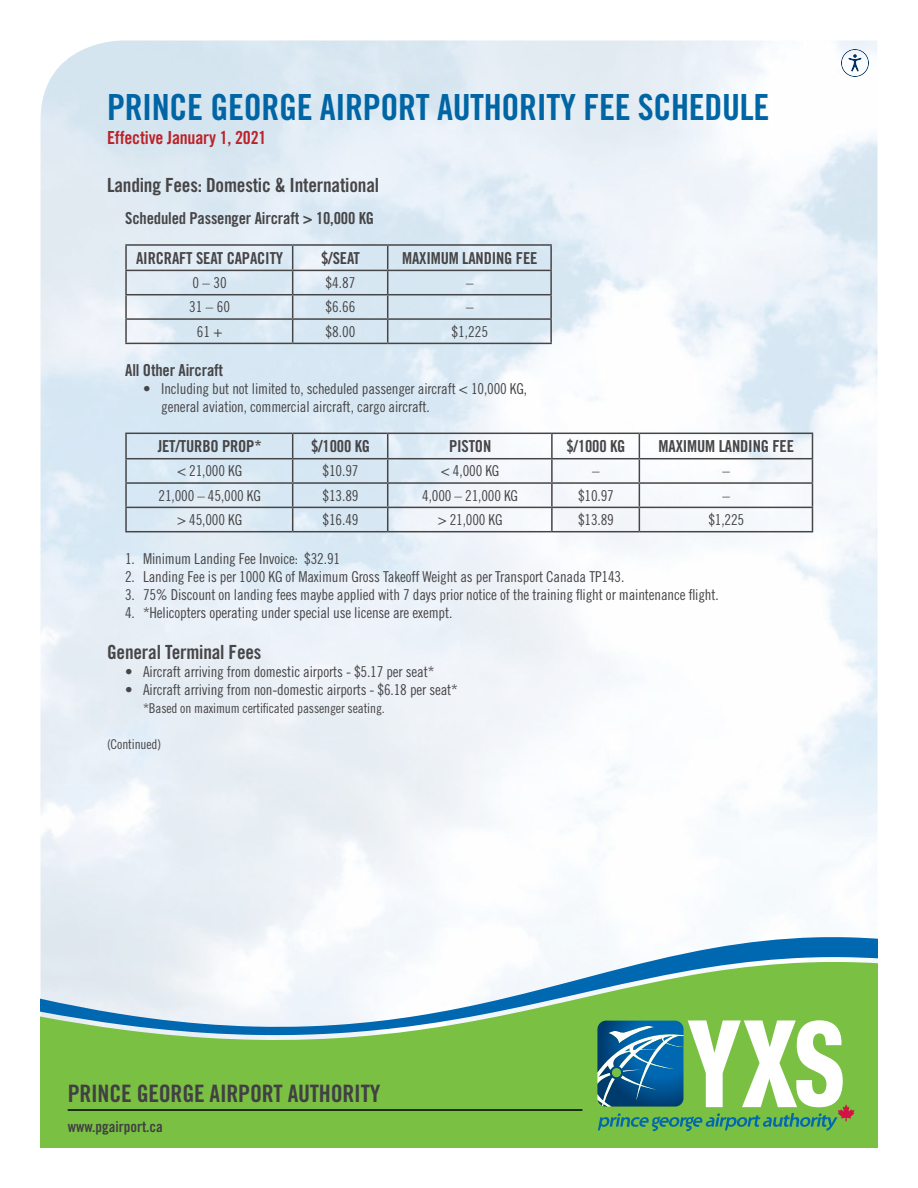
<style>
.page{position:relative;width:918px;height:1188px;background:#fff}
.page>*{position:absolute;margin:0;border:0;box-sizing:border-box;transform-origin:0 0}
.t1{font:36px "Trade Gothic LT Std Bd Cn 20";letter-spacing:-.01em;color:#0065a4}
.t2{font:24px "Trade Gothic LT Std Bd Cn 20";letter-spacing:-.01em;color:#414042}
.t3{font:19.5px "Trade Gothic LT Std Bd Cn 20";letter-spacing:-.01em;color:#464547}
.t4{font:18px "Trade Gothic LT Std Bd Cn 20";letter-spacing:-.01em;color:#bc2329}
.t5{font:16.5px "Trade Gothic LT Std Bd Cn 20";letter-spacing:-.01em;color:#464547}
.t6{font:15px/18px "Trade Gothic LT Std Cn 18";letter-spacing:-.01em;color:#464547}
.t7{font:15px "Trade Gothic LT Std Bd Cn 20";color:#414042}
.t8{font:13.5px "Trade Gothic LT Std Cn 18";letter-spacing:-.01em;color:#464547}
</style>
<div class="page">
<img style="left:40px;top:40px;width:838px;height:897px">
<svg style="left:40px;top:937px;width:838px;height:25px;fill:#f3f7fb"></svg>
<svg style="left:40px;top:962px;width:838px;height:186px;fill:#7ac143"></svg>
<svg style="left:597px;top:1020px;width:257px;height:111px"></svg>
<hr style="left:68px;top:1109px;width:514px;height:2px;background:#000">
<hr style="left:125px;top:244px;width:168px;height:2px;background:#464547">
<hr style="left:125px;top:246px;width:2px;height:24px;background:#464547">
<hr style="left:293px;top:244px;width:95px;height:2px;background:#464547">
<hr style="left:388px;top:244px;width:164px;height:2px;background:#464547">
<hr style="left:550px;top:246px;width:2px;height:24px;background:#464547">
<hr style="left:125px;top:270px;width:168px;height:1px;background:#464547">
<hr style="left:125px;top:271px;width:2px;height:23px;background:#464547">
<hr style="left:293px;top:270px;width:95px;height:1px;background:#464547">
<hr style="left:388px;top:270px;width:164px;height:1px;background:#464547">
<hr style="left:550px;top:271px;width:2px;height:23px;background:#464547">
<hr style="left:125px;top:294px;width:168px;height:1px;background:#464547">
<hr style="left:125px;top:295px;width:2px;height:23px;background:#464547">
<hr style="left:293px;top:294px;width:95px;height:1px;background:#464547">
<hr style="left:388px;top:294px;width:164px;height:1px;background:#464547">
<hr style="left:550px;top:295px;width:2px;height:23px;background:#464547">
<hr style="left:125px;top:318px;width:168px;height:2px;background:#464547">
<hr style="left:125px;top:320px;width:2px;height:23px;background:#464547">
<hr style="left:293px;top:318px;width:95px;height:2px;background:#464547">
<svg style="left:292px;top:246px;width:1px;height:97px"></svg>
<hr style="left:388px;top:318px;width:164px;height:2px;background:#464547">
<svg style="left:387px;top:246px;width:1px;height:97px"></svg>
<hr style="left:550px;top:320px;width:2px;height:23px;background:#464547">
<hr style="left:125px;top:343px;width:168px;height:1px;background:#464547">
<hr style="left:293px;top:343px;width:95px;height:1px;background:#464547">
<hr style="left:388px;top:343px;width:164px;height:1px;background:#464547">
<hr style="left:125px;top:433px;width:168px;height:1px;background:#464547">
<hr style="left:125px;top:434px;width:2px;height:24px;background:#464547">
<hr style="left:293px;top:433px;width:95px;height:1px;background:#464547">
<hr style="left:388px;top:433px;width:164px;height:1px;background:#464547">
<hr style="left:552px;top:433px;width:87px;height:1px;background:#464547">
<hr style="left:551px;top:434px;width:2px;height:24px;background:#464547">
<hr style="left:639px;top:433px;width:174px;height:1px;background:#464547">
<hr style="left:125px;top:458px;width:168px;height:1px;background:#464547">
<hr style="left:125px;top:459px;width:2px;height:23px;background:#464547">
<hr style="left:293px;top:458px;width:95px;height:1px;background:#464547">
<hr style="left:388px;top:458px;width:164px;height:1px;background:#464547">
<hr style="left:552px;top:458px;width:87px;height:1px;background:#464547">
<hr style="left:551px;top:459px;width:2px;height:23px;background:#464547">
<hr style="left:639px;top:458px;width:174px;height:1px;background:#464547">
<hr style="left:125px;top:482px;width:168px;height:2px;background:#464547">
<hr style="left:125px;top:484px;width:2px;height:23px;background:#464547">
<hr style="left:293px;top:482px;width:95px;height:2px;background:#464547">
<hr style="left:388px;top:482px;width:164px;height:2px;background:#464547">
<hr style="left:552px;top:482px;width:87px;height:2px;background:#464547">
<hr style="left:551px;top:484px;width:2px;height:23px;background:#464547">
<hr style="left:639px;top:482px;width:174px;height:2px;background:#464547">
<hr style="left:125px;top:507px;width:168px;height:1px;background:#464547">
<hr style="left:125px;top:508px;width:2px;height:23px;background:#464547">
<hr style="left:293px;top:507px;width:95px;height:1px;background:#464547">
<svg style="left:292px;top:434px;width:1px;height:97px"></svg>
<hr style="left:388px;top:507px;width:164px;height:1px;background:#464547">
<svg style="left:387px;top:434px;width:1px;height:97px"></svg>
<hr style="left:552px;top:507px;width:87px;height:1px;background:#464547">
<hr style="left:551px;top:508px;width:2px;height:23px;background:#464547">
<hr style="left:639px;top:507px;width:174px;height:1px;background:#464547">
<svg style="left:639px;top:434px;width:1px;height:97px"></svg>
<svg style="left:812px;top:434px;width:1px;height:97px"></svg>
<hr style="left:125px;top:531px;width:168px;height:1px;background:#464547">
<hr style="left:293px;top:531px;width:95px;height:1px;background:#464547">
<hr style="left:388px;top:531px;width:164px;height:1px;background:#464547">
<hr style="left:552px;top:531px;width:87px;height:1px;background:#464547">
<hr style="left:639px;top:531px;width:174px;height:1px;background:#464547">
<img style="left:841px;top:49px;width:27px;height:27px">
<h1 class="t1" style="left:107px;top:86px;width:664px">PRINCE GEORGE AIRPORT AUTHORITY FEE SCHEDULE</h1>
<p class="t4" style="left:107px;top:127px;width:161px">Effective January 1, 2021</p>
<p class="t3" style="left:107px;top:173px;width:274px">Landing Fees: Domestic &amp; International</p>
<p class="t5" style="left:125px;top:208px;width:250px">Scheduled Passenger Aircraft &gt; 10,000 KG</p>
<p class="t5" style="left:136px;top:248px;width:149px">AIRCRAFT SEAT CAPACITY</p>
<p class="t5" style="left:321px;top:248px;width:40px">$/SEAT</p>
<p class="t5" style="left:402px;top:248px;width:137px">MAXIMUM LANDING FEE</p>
<p class="t6" style="left:193px;top:273px;width:36px">0 – 30</p>
<p class="t6" style="left:326px;top:273px;width:31px">$4.87</p>
<p class="t6" style="left:466px;top:273px;width:9px">–</p>
<p class="t6" style="left:189px;top:298px;width:42px">31 – 60</p>
<p class="t6" style="left:326px;top:298px;width:31px">$6.66</p>
<p class="t6" style="left:466px;top:298px;width:9px">–</p>
<p class="t6" style="left:197px;top:322px;width:27px">61 +</p>
<p class="t6" style="left:326px;top:322px;width:31px">$8.00</p>
<p class="t6" style="left:451px;top:322px;width:38px">$1,225</p>
<p class="t5" style="left:125px;top:360px;width:99px">All Other Aircraft</p>
<p class="t6" style="left:161px;top:380px;width:367px;text-indent:-18px">• Including but not limited to, scheduled passenger aircraft &lt; 10,000 KG, general aviation, commercial aircraft, cargo aircraft.</p>
<p class="t5" style="left:158px;top:436px;width:106px">JET/TURBO PROP*</p>
<p class="t5" style="left:311px;top:436px;width:61px">$/1000 KG</p>
<p class="t5" style="left:449px;top:436px;width:44px">PISTON</p>
<p class="t5" style="left:566px;top:436px;width:61px">$/1000 KG</p>
<p class="t5" style="left:659px;top:436px;width:137px">MAXIMUM LANDING FEE</p>
<p class="t6" style="left:177px;top:462px;width:66px">&lt; 21,000 KG</p>
<p class="t6" style="left:323px;top:462px;width:37px">$10.97</p>
<p class="t6" style="left:441px;top:462px;width:60px">&lt; 4,000 KG</p>
<p class="t6" style="left:592px;top:462px;width:9px">–</p>
<p class="t6" style="left:723px;top:462px;width:9px">–</p>
<p class="t6" style="left:159px;top:486px;width:104px">21,000 – 45,000 KG</p>
<p class="t6" style="left:323px;top:486px;width:37px">$13.89</p>
<p class="t6" style="left:422px;top:486px;width:97px">4,000 – 21,000 KG</p>
<p class="t6" style="left:578px;top:486px;width:37px">$10.97</p>
<p class="t6" style="left:723px;top:486px;width:9px">–</p>
<p class="t6" style="left:177px;top:510px;width:66px">&gt; 45,000 KG</p>
<p class="t6" style="left:323px;top:510px;width:37px">$16.49</p>
<p class="t6" style="left:438px;top:510px;width:66px">&gt; 21,000 KG</p>
<p class="t6" style="left:578px;top:510px;width:37px">$13.89</p>
<p class="t6" style="left:708px;top:510px;width:37px">$1,225</p>
<p class="t6" style="left:125px;top:549px;width:217px">1. Minimum Landing Fee Invoice: $32.91</p>
<p class="t6" style="left:125px;top:567px;width:501px">2. Landing Fee is per 1000 KG of Maximum Gross Takeoff Weight as per Transport Canada TP143.</p>
<p class="t6" style="left:125px;top:585px;width:595px">3. 75% Discount on landing fees maybe applied with 7 days prior notice of the training fight or maintenance fight.</p>
<p class="t6" style="left:125px;top:603px;width:329px">4. *Helicopters operating under special use license are exempt.</p>
<h2 class="t3" style="left:107px;top:640px;width:156px">General Terminal Fees</h2>
<p class="t6" style="left:125px;top:662px;width:311px">• Aircraft arriving from domestic airports - $5.17 per seat*</p>
<p class="t6" style="left:125px;top:680px;width:334px">• Aircraft arriving from non-domestic airports - $6.18 per seat*</p>
<p class="t8" style="left:143px;top:700px;width:243px">*Based on maximum certifcated passenger seating.</p>
<p class="t8" style="left:107px;top:736px;width:56px">(Continued)</p>
<h2 class="t2" style="left:68px;top:1079px;width:314px">PRINCE GEORGE AIRPORT AUTHORITY</h2>
<p class="t7" style="left:68px;top:1118px;width:97px">www.pgairport.ca</p>
</div>
